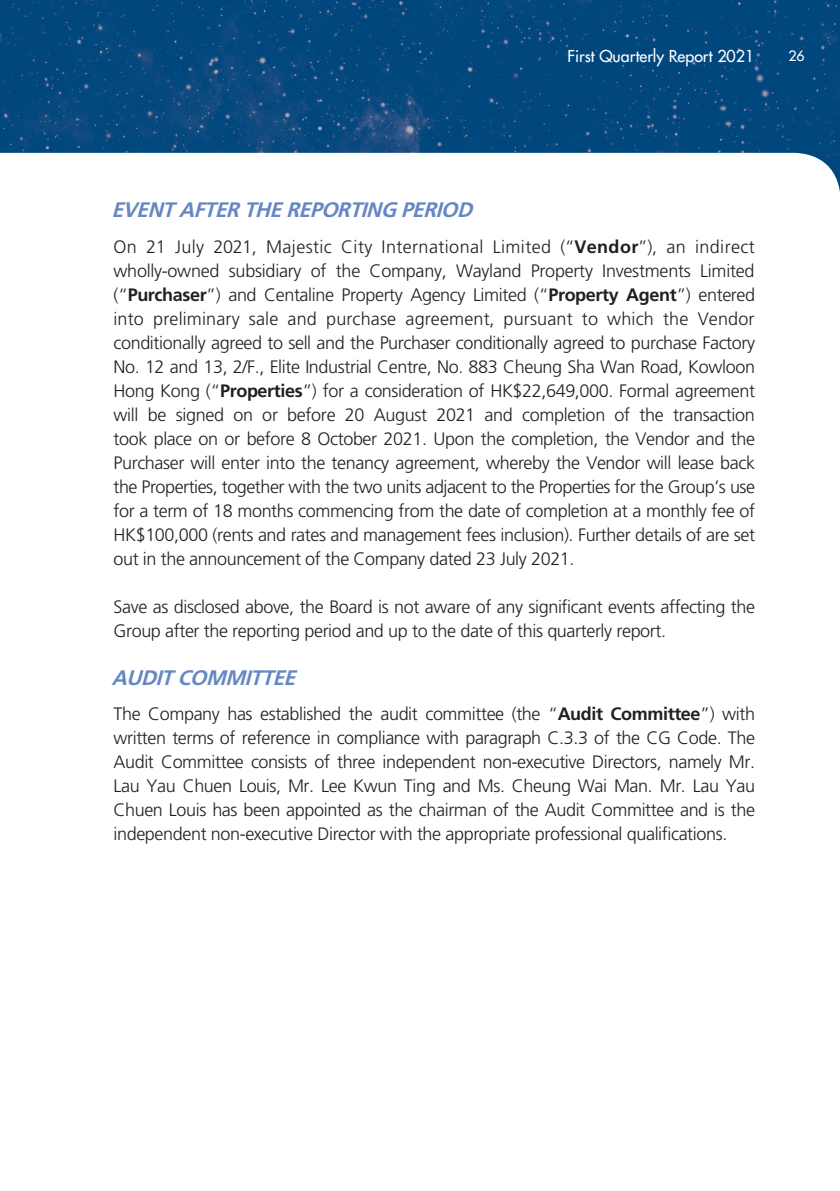
<style>
.page{position:relative;width:840px;height:1191px;background:#fff}
.page>*{position:absolute;margin:0;border:0;box-sizing:border-box;transform-origin:0 0}
.t1{font:italic 700 21px "Frutiger LT Std";color:#6688c2}
.t2{font:300 18px/24px "Frutiger LT Std";letter-spacing:-.02em;color:#231f20;text-align:justify}
.t3{font:500 16px "Futura Std";color:#fff}
.t4{font:500 14px "Futura Std";color:#fff}
.s1{font-weight:700}
</style>
<div class="page">
<svg style="left:0;top:0;width:839px;height:187px;fill:#00487e"></svg>
<p class="t3" style="left:567px;top:46px;width:188px">First Quarterly Report 2021</p>
<p class="t4" style="left:788px;top:47px;width:18px">26</p>
<p class="t1" style="left:111px;top:198px;width:368px">EVENTAFTERTHEREPORTING PERIOD</p>
<p class="t2" style="left:113px;top:235px;width:642px">On 21 July 2021, Majestic City International Limited (“<span class="s1">Vendor</span>”), an indirect wholly-owned subsidiary of the Company, Wayland Property Investments Limited (“<span class="s1">Purchaser</span>”) and Centaline Property Agency Limited (“<span class="s1">Property Agent</span>”) entered into preliminary sale and purchase agreement, pursuant to which the Vendor conditionally agreed to sell and the Purchaser conditionally agreed to purchase Factory No. 12 and 13, 2/F., Elite Industrial Centre, No. 883 Cheung Sha Wan Road, Kowloon Hong Kong (“<span class="s1">Properties</span>”) for a consideration of HK$22,649,000. Formal agreement will be signed on or before 20 August 2021 and completion of the transaction took place on or before 8 October 2021. Upon the completion, the Vendor and the Purchaser will enter into the tenancy agreement, whereby the Vendor will lease back the Properties, together with the two units adjacent to the Properties for the Group’s use for a term of 18 months commencing from the date of completion at a monthly fee of HK$100,000 (rents and rates and management fees inclusion). Further details of are set out in the announcement of the Company dated 23 July 2021.</p>
<p class="t2" style="left:113px;top:594px;width:642px">Save as disclosed above, the Board is not aware of any significant events affecting the<br>Group after the reporting period and up to the date of this quarterly report.</p>
<p class="t1" style="left:111px;top:665px;width:192px">AUDITCOMMITTEE</p>
<p class="t2" style="left:113px;top:702px;width:642px">The Company has established the audit committee (the “<span class="s1">Audit Committee</span>”) with written terms of reference in compliance with paragraph C.3.3 of the CG Code. The Audit Committee consists of three independent non-executive Directors, namely Mr.<br>Lau Yau Chuen Louis, Mr. Lee Kwun Ting and Ms. Cheung Wai Man. Mr. Lau Yau Chuen Louis has been appointed as the chairman of the Audit Committee and is the independent non-executive Director with the appropriate professional qualifications.</p>
</div>
